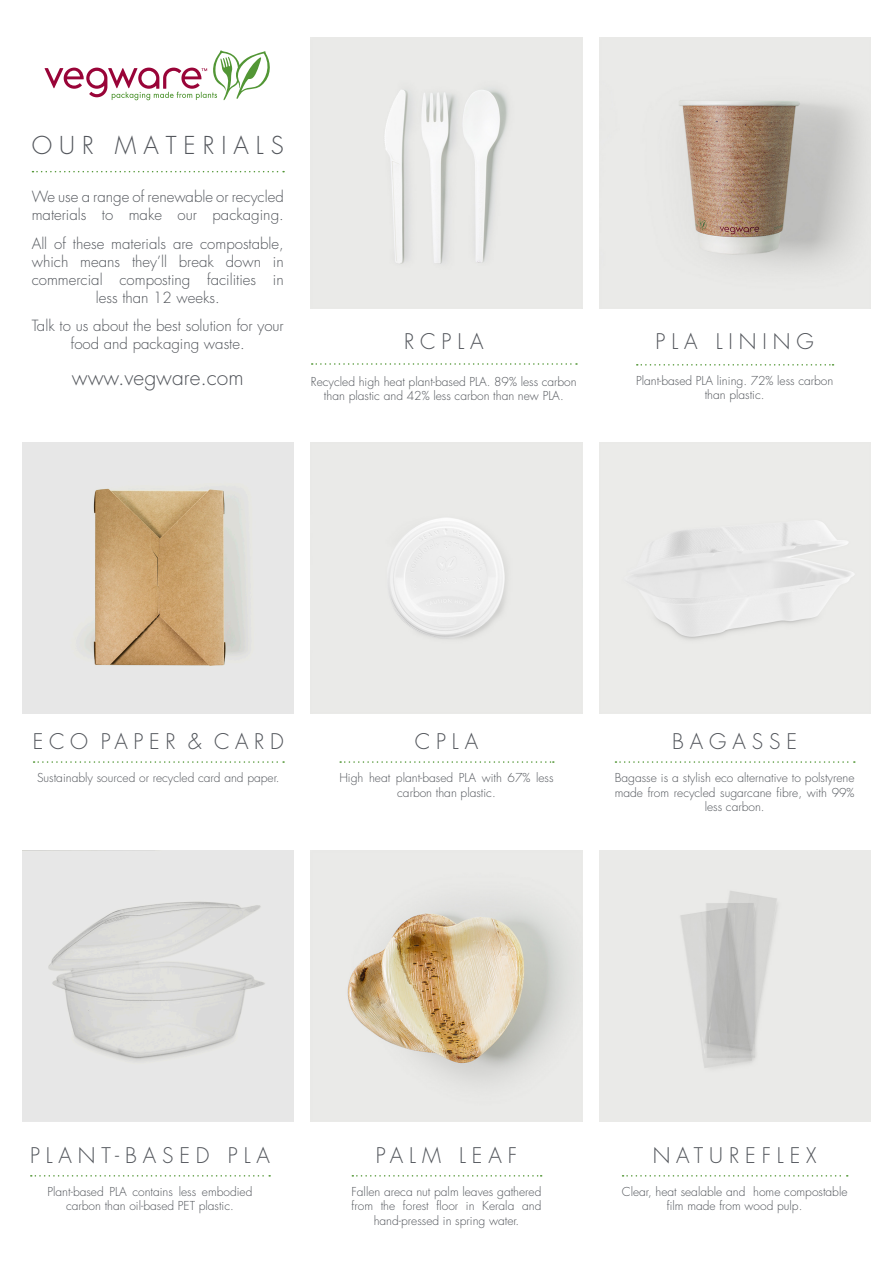
<style>
.page{position:relative;width:893px;height:1263px;background:#fff}
.page>*{position:absolute;margin:0;border:0;box-sizing:border-box;transform-origin:0 0}
.t1{font:300 24px "Futura Std";color:#52555b}
.t2{font:300 21px "Futura Std";letter-spacing:.28em;color:#52555b}
.t3{font:300 21px "Futura Std";color:#52555b}
.t4{font:300 15px/18px "Futura Std";color:#52555b;text-align:center}
.t5{font:300 12px/14.4px "Futura Std";color:#52555b;text-align:center}
</style>
<div class="page">
<div style="left:311px;top:442px;width:271px;height:271px;background:#eaeae8"></div>
<img style="left:311px;top:851px;width:271px;height:271px">
<img style="left:23px;top:442px;width:271px;height:271px">
<img style="left:23px;top:851px;width:271px;height:271px">
<img style="left:599px;top:37px;width:271px;height:271px">
<img style="left:311px;top:37px;width:271px;height:271px">
<svg style="left:32px;top:171px;width:252px;height:1px"></svg>
<svg style="left:34px;top:761px;width:250px;height:2px"></svg>
<svg style="left:31px;top:1175px;width:239px;height:1px"></svg>
<svg style="left:615px;top:761px;width:240px;height:2px"></svg>
<svg style="left:312px;top:363px;width:265px;height:2px"></svg>
<svg style="left:637px;top:364px;width:196px;height:2px"></svg>
<svg style="left:340px;top:761px;width:214px;height:2px"></svg>
<svg style="left:352px;top:1175px;width:190px;height:1px"></svg>
<svg style="left:622px;top:1175px;width:226px;height:1px"></svg>
<svg style="left:45px;top:50px;width:225px;height:50px"></svg>
<h1 class="t1" style="left:32px;top:131px;width:254px">O U R M A T E R I A L S</h1>
<p class="t4" style="left:32px;top:188px;width:254px;text-align:left">We use a range of renewable or recycled materials to make our packaging.</p>
<p class="t4" style="left:32px;top:235px;width:254px">All of these materials are compostable, which means they’ll break down in commercial composting facilities in less than 12 weeks.</p>
<p class="t4" style="left:32px;top:317px;width:254px">Talk to us about the best solution for your food and packaging waste.</p>
<h2 class="t3" style="left:72px;top:365px;width:173px">www.vegware.com</h2>
<h2 class="t2" style="left:404px;top:328px;width:81px">RCPLA</h2>
<p class="t5" style="left:311px;top:374px;width:267px">Recycled high heat plant-based PLA. 89% less carbon than plastic and 42% less carbon than new PLA.</p>
<h2 class="t2" style="left:656px;top:328px;width:160px">PLA LINING</h2>
<p class="t5" style="left:636px;top:374px;width:199px">Plant-based PLA lining. 72% less carbon than plastic.</p>
<h2 class="t2" style="left:33px;top:728px;width:253px">ECO PAPER &amp; CARD</h2>
<p class="t5" style="left:37px;top:771px;width:244px">Sustainably sourced or recycled card and paper.</p>
<h2 class="t2" style="left:415px;top:728px;width:65px">CPLA</h2>
<p class="t5" style="left:339px;top:771px;width:216px">High heat plant-based PLA with 67% less carbon than plastic.</p>
<h2 class="t2" style="left:672px;top:728px;width:126px">BAGASSE</h2>
<p class="t5" style="left:615px;top:771px;width:241px">Bagasse is a stylish eco alternative to polstyrene made from recycled sugarcane fibre, with 99% less carbon.</p>
<h2 class="t2" style="left:30px;top:1142px;width:241px">PLANT-BASED PLA</h2>
<p class="t5" style="left:48px;top:1185px;width:206px">Plant-based PLA contains less embodied carbon than oil-based PET plastic.</p>
<h2 class="t2" style="left:376px;top:1142px;width:143px">PALM LEAF</h2>
<p class="t5" style="left:352px;top:1185px;width:191px">Fallen areca nut palm leaves gathered from the forest floor in Kerala and hand-pressed in spring water.</p>
<h2 class="t2" style="left:653px;top:1142px;width:165px">NATUREFLEX</h2>
<p class="t5" style="left:622px;top:1185px;width:227px">Clear, heat sealable and home compostable film made from wood pulp.</p>
</div>
